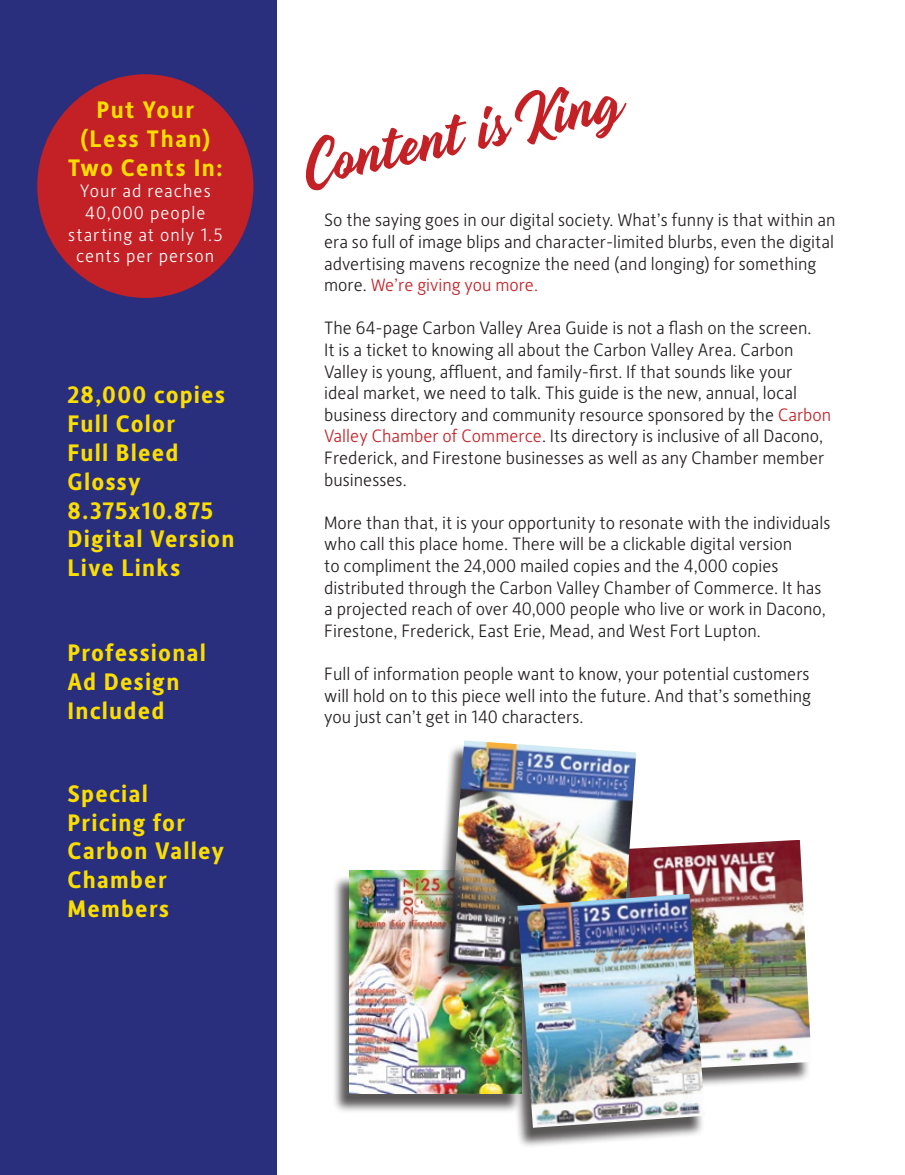
<style>
.page{position:relative;width:905px;height:1175px;background:#fff}
.page>*{position:absolute;margin:0;border:0;box-sizing:border-box;transform-origin:0 0}
.t1{font:78px "Madame";color:#c32126}
.t2{font:700 24px/28.8px "Alber New";letter-spacing:.05em;color:#fbde00}
.t3{font:300 18px/21.6px "Alber New";color:#231f20}
.t4{font:300 18px/21.6px "Alber New";letter-spacing:.055em;color:#fff;text-align:center}
.s1{color:#c32126}
</style>
<div class="page">
<div style="left:0;top:0;width:277px;height:1174px;background:#2a2f7d"></div>
<div style="left:37px;top:74px;width:216px;height:224px;background:#c32126;border-radius:50%"></div>
<div style="left:332px;top:874px;width:189px;height:240px;background:#231f20;opacity:.75"></div>
<img style="left:349px;top:870px;width:151px;height:223px">
<div style="left:611px;top:844px;width:200px;height:247px;background:#231f20;opacity:.75"></div>
<img style="left:636px;top:840px;width:175px;height:231px">
<div style="left:432px;top:745px;width:203px;height:250px;background:#231f20;opacity:.75"></div>
<img style="left:448px;top:740px;width:188px;height:234px">
<div style="left:500px;top:898px;width:204px;height:250px;background:#231f20;opacity:.75"></div>
<img style="left:517px;top:893px;width:188px;height:234px">
<h2 class="t2" style="left:68px;top:94px;width:156px;text-align:center">Put Your (Less Than)<br>Two Cents In:</h2>
<p class="t4" style="left:68px;top:179px;width:156px">Your ad reaches<br>40,000 people starting at only 1.5 cents per person</p>
<h2 class="t2" style="left:68px;top:379px;width:168px">28,000 copies<br>Full Color<br>Full Bleed<br>Glossy<br>8.375x10.875<br>Digital Version<br>Live Links</h2>
<h2 class="t2" style="left:68px;top:637px;width:140px">Professional<br>Ad Design<br>Included</h2>
<h2 class="t2" style="left:68px;top:778px;width:158px">Special<br>Pricing for<br>Carbon Valley<br>Chamber<br>Members</h2>
<h1 class="t1" style="left:297px;top:129px;width:327px;rotate:-12deg">Content is King</h1>
<p class="t3" style="left:324px;top:208px;width:512px">So the saying goes in our digital society. What’s funny is that within an era so full of image blips and character-limited blurbs, even the digital advertising mavens recognize the need (and longing) for something more. <span class="s1">We’re giving you more.</span></p>
<p class="t3" style="left:324px;top:316px;width:508px">The 64-page Carbon Valley Area Guide is not a flash on the screen.<br>It is a ticket to knowing all about the Carbon Valley Area. Carbon Valley is young, affluent, and family-first. If that sounds like your ideal market, we need to talk. This guide is the new, annual, local business directory and community resource sponsored by the <span class="s1">Carbon Valley Chamber of Commerce</span>. Its directory is inclusive of all Dacono, Frederick, and Firestone businesses as well as any Chamber member businesses.</p>
<p class="t3" style="left:324px;top:511px;width:508px">More than that, it is your opportunity to resonate with the individuals who call this place home. There will be a clickable digital version<br>to compliment the 24,000 mailed copies and the 4,000 copies distributed through the Carbon Valley Chamber of Commerce. It has a projected reach of over 40,000 people who live or work in Dacono, Firestone, Frederick, East Erie, Mead, and West Fort Lupton.</p>
<p class="t3" style="left:324px;top:662px;width:488px;text-align:justify">Full of information people want to know, your potential customers will hold on to this piece well into the future. And that’s something you just can’t get in 140 characters.</p>
</div>
